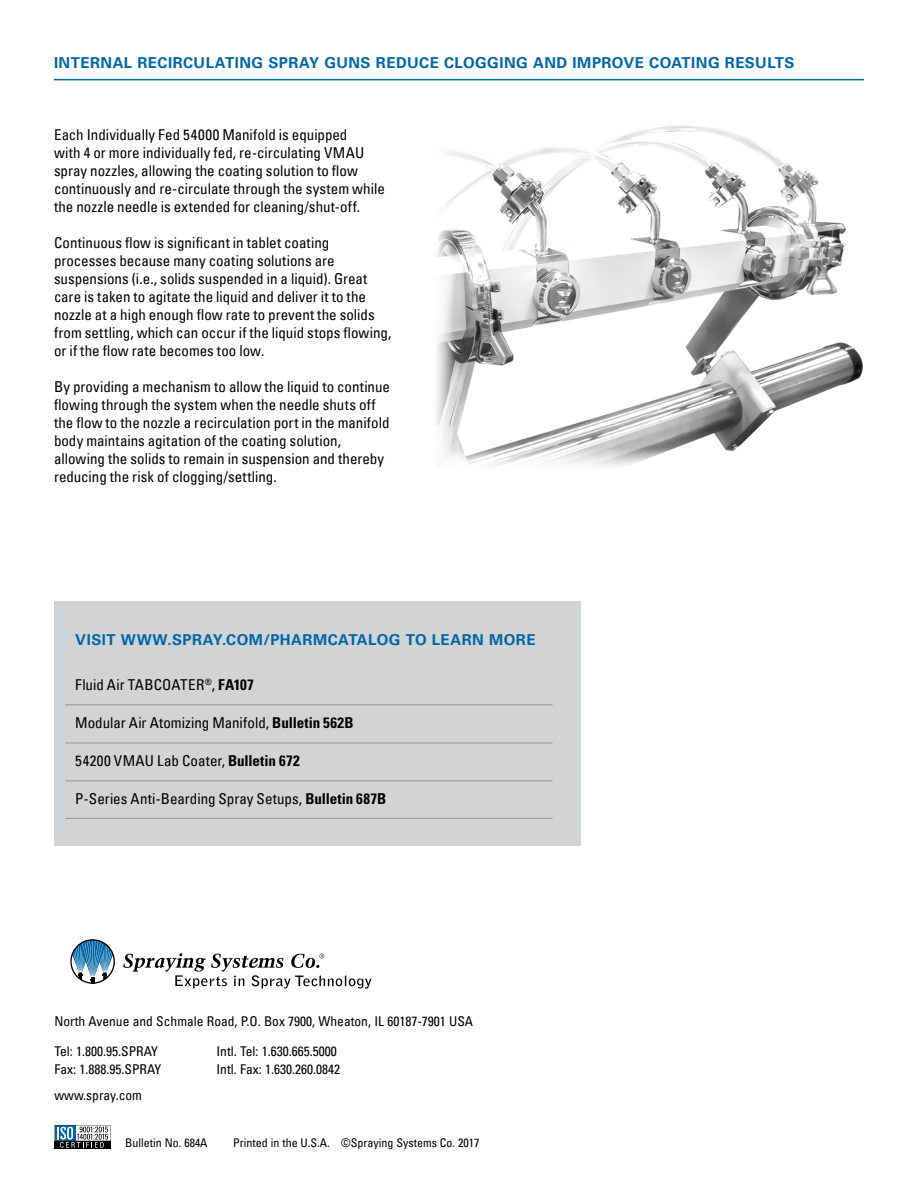
<style>
.page{position:relative;width:918px;height:1188px;background:#fff}
.page>*{position:absolute;margin:0;border:0;box-sizing:border-box;transform-origin:0 0}
.t1{font:condensed 15px/18px "Univers LT";color:#000}
.t2{font:700 15px "Univers LT Std";letter-spacing:.03em;color:#0067a6}
.t3{font:condensed 15px "Univers LT";letter-spacing:.02em;color:#000}
.t4{font:condensed 13.5px "Univers LT";color:#000}
.t5{font:condensed 12px "Univers LT";color:#000}
.s1{font-family:"Univers LT Std";font-weight:700}
</style>
<div class="page">
<svg style="left:70px;top:939px;width:45px;height:45px"></svg>
<svg style="left:123px;top:953px;width:249px;height:36px"></svg>
<svg style="left:55px;top:1125px;width:56px;height:24px"></svg>
<img style="left:436px;top:125px;width:427px;height:341px">
<hr style="left:54px;top:79px;width:810px;height:1px;background:#0067a6">
<div style="left:55px;top:601px;width:526px;height:245px;background:#d1d3d4"></div>
<hr style="left:66px;top:704px;width:487px;height:1px;background:#939598">
<hr style="left:66px;top:743px;width:487px;height:1px;background:#939598">
<hr style="left:66px;top:780px;width:487px;height:1px;background:#939598">
<hr style="left:66px;top:818px;width:487px;height:1px;background:#939598">
<p class="t2" style="left:54px;top:54px;width:742px">INTERNAL RECIRCULATING SPRAY GUNS REDUCE CLOGGING AND IMPROVE COATING RESULTS</p>
<p class="t1" style="left:54px;top:126px;width:332px">Each Individually Fed 54000 Manifold is equipped<br>with 4 or more individually fed, re-circulating VMAU spray nozzles, allowing the coating solution to flow continuously and re-circulate through the system while the nozzle needle is extended for cleaning/shut-off.</p>
<p class="t1" style="left:54px;top:234px;width:339px">Continuous flow is significant in tablet coating processes because many coating solutions are suspensions (i.e., solids suspended in a liquid). Great care is taken to agitate the liquid and deliver it to the nozzle at a high enough flow rate to prevent the solids from settling, which can occur if the liquid stops flowing, or if the flow rate becomes too low.</p>
<p class="t1" style="left:54px;top:378px;width:337px">By providing a mechanism to allow the liquid to continue flowing through the system when the needle shuts off the flow to the nozzle a recirculation port in the manifold body maintains agitation of the coating solution, allowing the solids to remain in suspension and thereby reducing the risk of clogging/settling.</p>
<p class="t2" style="left:75px;top:631px;width:462px">VISIT WWW.SPRAY.COM/PHARMCATALOG TO LEARN MORE</p>
<p class="t1" style="left:75px;top:675px;width:180px">Fluid Air TABCOATER<sup>®</sup>, <span class="s1">FA107</span></p>
<p class="t1" style="left:75px;top:714px;width:280px">Modular Air Atomizing Manifold, <span class="s1">Bulletin 562B</span></p>
<p class="t3" style="left:75px;top:751px;width:226px">54200 VMAU Lab Coater, <span class="s1">Bulletin 672</span></p>
<p class="t1" style="left:75px;top:789px;width:313px">P-Series Anti-Bearding Spray Setups, <span class="s1">Bulletin 687B</span></p>
<p class="t4" style="left:55px;top:1012px;width:420px">North Avenue and Schmale Road, P.O. Box 7900, Wheaton, IL 60187-7901 USA</p>
<p class="t4" style="left:55px;top:1043px;width:105px">Tel: 1.800.95.SPRAY</p>
<p class="t4" style="left:217px;top:1043px;width:122px">Intl. Tel: 1.630.665.5000</p>
<p class="t4" style="left:55px;top:1061px;width:108px">Fax: 1.888.95.SPRAY</p>
<p class="t4" style="left:217px;top:1061px;width:125px">Intl. Fax: 1.630.260.0842</p>
<p class="t4" style="left:55px;top:1087px;width:89px">www.spray.com</p>
<p class="t5" style="left:125px;top:1135px;width:84px">Bulletin No. 684A</p>
<p class="t5" style="left:233px;top:1135px;width:248px">Printed in the U.S.A. ©Spraying Systems Co. 2017</p>
</div>
